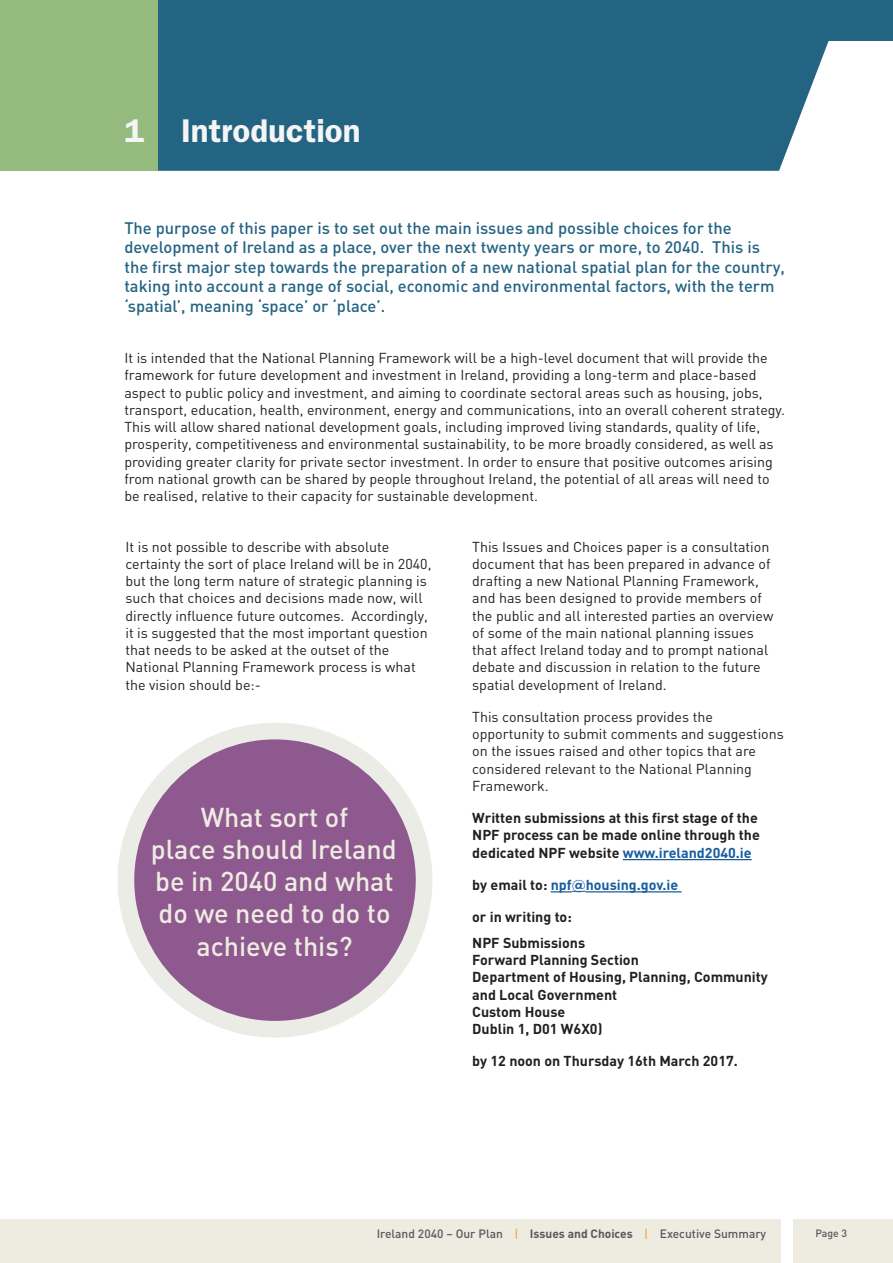
<style>
.page{position:relative;width:893px;height:1263px;background:#fff}
.page>*{position:absolute;margin:0;border:0;box-sizing:border-box;transform-origin:0 0}
.Paragraph_Style_3{font:600 33px "Franklin Gothic LT";color:#f5f5f6}
.indented_text{font:500 27px/32.1px "DIN";color:#eeece1;text-align:center}
.indented_text-2{font:500 16.5px/19.5px "DIN";color:#246483}
.indented_text-3{font:14.25px/17.2px "DIN";color:#231f20}
.indented_text-4{font:700 14.25px/17.2px "DIN";color:#231f20}
.indented_text-5{font:700 14.25px "DIN";color:#175d9e}
.t1{font:500 12px "DIN";color:#57585a}
.t2{font:500 10.5px "DIN";color:#57585a}
.s1{color:#175d9e}
.s2{color:#231f20}
.s3{font-family:"Gotham"}
.s4{color:#f9a64a}
.s5{font-weight:700}
</style>
<div class="page">
<div style="left:0;top:0;width:893px;height:40px;background:#246483"></div>
<hr style="left:623px;top:859px;width:129px;height:1px;background:#175d9e">
<svg style="left:551px;top:891px;width:35px;height:1px"></svg>
<hr style="left:586px;top:891px;width:96px;height:1px;background:#175d9e">
<div style="left:158px;top:40px;width:686px;height:131px;background:#246483"></div>
<div style="left:0;top:0;width:158px;height:171px;background:#94ba7d"></div>
<div style="left:126px;top:731px;width:298px;height:298px;background:#8e598f;border-radius:50%"></div>
<div style="left:118px;top:723px;width:314px;height:314px;border:17px solid #ecece6;border-radius:50%"></div>
<div style="left:0;top:1219px;width:893px;height:44px;background:#eeece1"></div>
<div style="left:782px;top:1219px;width:11px;height:44px;background:#fff"></div>
<p class="Paragraph_Style_3" style="left:124px;top:111px;width:238px">1 Introduction</p>
<p class="indented_text-2" style="left:124px;top:218px;width:662px">The purpose of this paper is to set out the main issues and possible choices for the development of Ireland as a place, over the next twenty years or more, to 2040. This is the first major step towards the preparation of a new national spatial plan for the country, taking into account a range of social, economic and environmental factors, with the term ‘spatial’, meaning ‘space’ or ‘place’.</p>
<p class="indented_text-3" style="left:124px;top:349px;width:662px">It is intended that the National Planning Framework will be a high-level document that will provide the framework for future development and investment in Ireland, providing a long-term and place-based aspect to public policy and investment, and aiming to coordinate sectoral areas such as housing, jobs, transport, education, health, environment, energy and communications, into an overall coherent strategy.<br>This will allow shared national development goals, including improved living standards, quality of life, prosperity, competitiveness and environmental sustainability, to be more broadly considered, as well as providing greater clarity for private sector investment. In order to ensure that positive outcomes arising from national growth can be shared by people throughout Ireland, the potential of all areas will need to be realised, relative to their capacity for sustainable development.</p>
<p class="indented_text-3" style="left:125px;top:538px;width:307px">It is not possible to describe with absolute certainty the sort of place Ireland will be in 2040, but the long term nature of strategic planning is such that choices and decisions made now, will directly influence future outcomes. Accordingly, it is suggested that the most important question that needs to be asked at the outset of the National Planning Framework process is what the vision should be:-</p>
<p class="indented_text-3" style="left:472px;top:538px;width:303px">This Issues and Choices paper is a consultation document that has been prepared in advance of drafting a new National Planning Framework, and has been designed to provide members of the public and all interested parties an overview of some of the main national planning issues that affect Ireland today and to prompt national debate and discussion in relation to the future spatial development of Ireland.</p>
<p class="indented_text-3" style="left:472px;top:708px;width:313px">This consultation process provides the opportunity to submit comments and suggestions on the issues raised and other topics that are considered relevant to the National Planning Framework.</p>
<p class="indented_text-4" style="left:472px;top:809px;width:289px">Written submissions at this first stage of the<br>NPF process can be made online through the dedicated NPF website <span class="s1">www.ireland2040.ie</span></p>
<p class="indented_text-5" style="left:472px;top:875px;width:208px"><span class="s2">by email to:</span> npf<span class="s3">@</span>housing.gov.ie</p>
<p class="indented_text-4" style="left:472px;top:908px;width:101px">or in writing to:</p>
<p class="indented_text-4" style="left:472px;top:933px;width:297px">NPF Submissions<br>Forward Planning Section<br>Department of Housing, Planning, Community and Local Government<br>Custom House<br>Dublin 1, D01 W6X0)</p>
<p class="indented_text-4" style="left:472px;top:1052px;width:267px">by 12 noon on Thursday 16th March 2017.</p>
<p class="indented_text" style="left:201px;top:800px;width:149px">What sort of</p>
<p class="indented_text" style="left:151px;top:832px;width:247px">place should Ireland be in 2040 and what do we need to do to achieve this?</p>
<p class="t1" style="left:377px;top:1226px;width:391px">Ireland 2040 – Our Plan <span class="s4">|</span> <span class="s5">Issues and Choices</span> <span class="s4">|</span> Executive Summary</p>
<p class="t2" style="left:815px;top:1226px;width:33px">Page 3</p>
</div>
